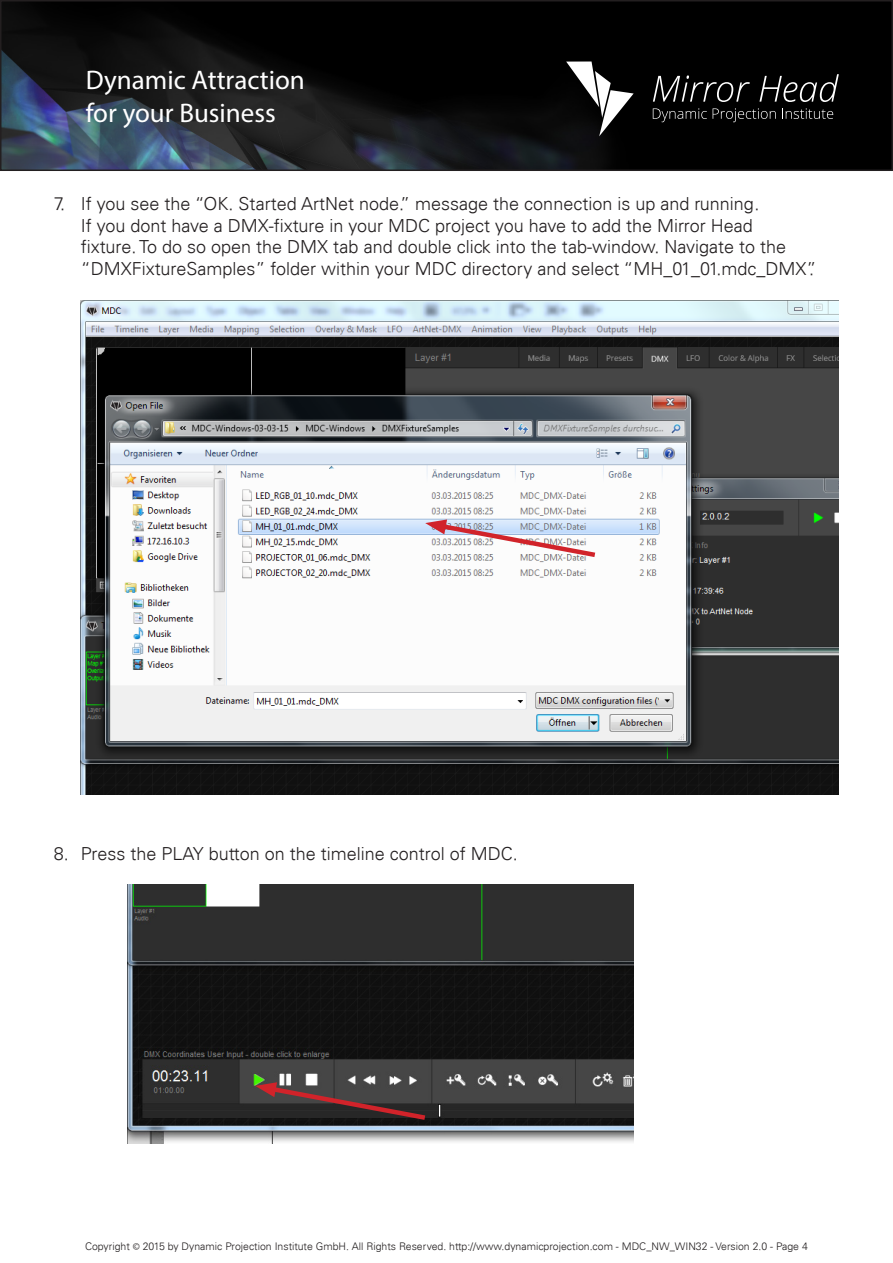
<style>
.page{position:relative;width:893px;height:1263px;background:#fff}
.page>*{position:absolute;margin:0;border:0;box-sizing:border-box;transform-origin:0 0}
.t1{font:27px/32.4px "Myriad Pro";color:#fff}
.t2{font:300 18px/21.6px "Univers 45";color:#231f20}
.t3{font:300 10.5px "Univers 45";color:#231f20}
.s1{font-family:"Myriad Pro";font-weight:400}
</style>
<div class="page">
<img style="left:3px;top:3px;width:887px;height:165px">
<div style="left:0;top:0;width:893px;height:171px;border:2px solid #231f20"></div>
<svg style="left:566px;top:62px;width:68px;height:74px"></svg>
<svg style="left:653px;top:75px;width:97px;height:27px;background:#2b2b2b"></svg>
<svg style="left:759px;top:74px;width:80px;height:28px;background:#2f2f2f"></svg>
<svg style="left:653px;top:108px;width:54px;height:14px"></svg>
<svg style="left:713px;top:108px;width:63px;height:14px"></svg>
<svg style="left:782px;top:108px;width:51px;height:11px"></svg>
<svg style="left:892px;top:0;width:1px;height:171px"></svg>
<img style="left:81px;top:300px;width:758px;height:495px">
<img style="left:128px;top:885px;width:506px;height:259px">
<img style="left:425px;top:519px;width:175px;height:41px">
<svg style="left:255px;top:1082px;width:175px;height:41px;background:#493535"></svg>
<h1 class="t1" style="left:86px;top:64px;width:221px">Dynamic Attraction for your Business</h1>
<p class="t2" style="left:81px;top:193px;width:737px;text-indent:-27px">7. If you see the “OK. Started ArtNet node.” message the connection is up and running.<br>If you dont have a DMX-fixture in your MDC project you have to add the Mirror Head<br>fixture. To do so open the DMX tab and double click into the tab-window. Navigate to the “DMXFixtureSamples” folder within your MDC directory and select “MH_01_01.mdc_DMX”.</p>
<p class="t2" style="left:54px;top:842px;width:466px">8. Press the PLAY button on the timeline control of MDC.</p>
<p class="t3" style="left:85px;top:1240px;width:724px">Copyright <span class="s1">©</span> 2015 by Dynamic Projection Institute GmbH. All Rights Reserved. http://www.dynamicprojection.com - MDC_NW_WIN32 - Version 2.0 - Page 4</p>
</div>
